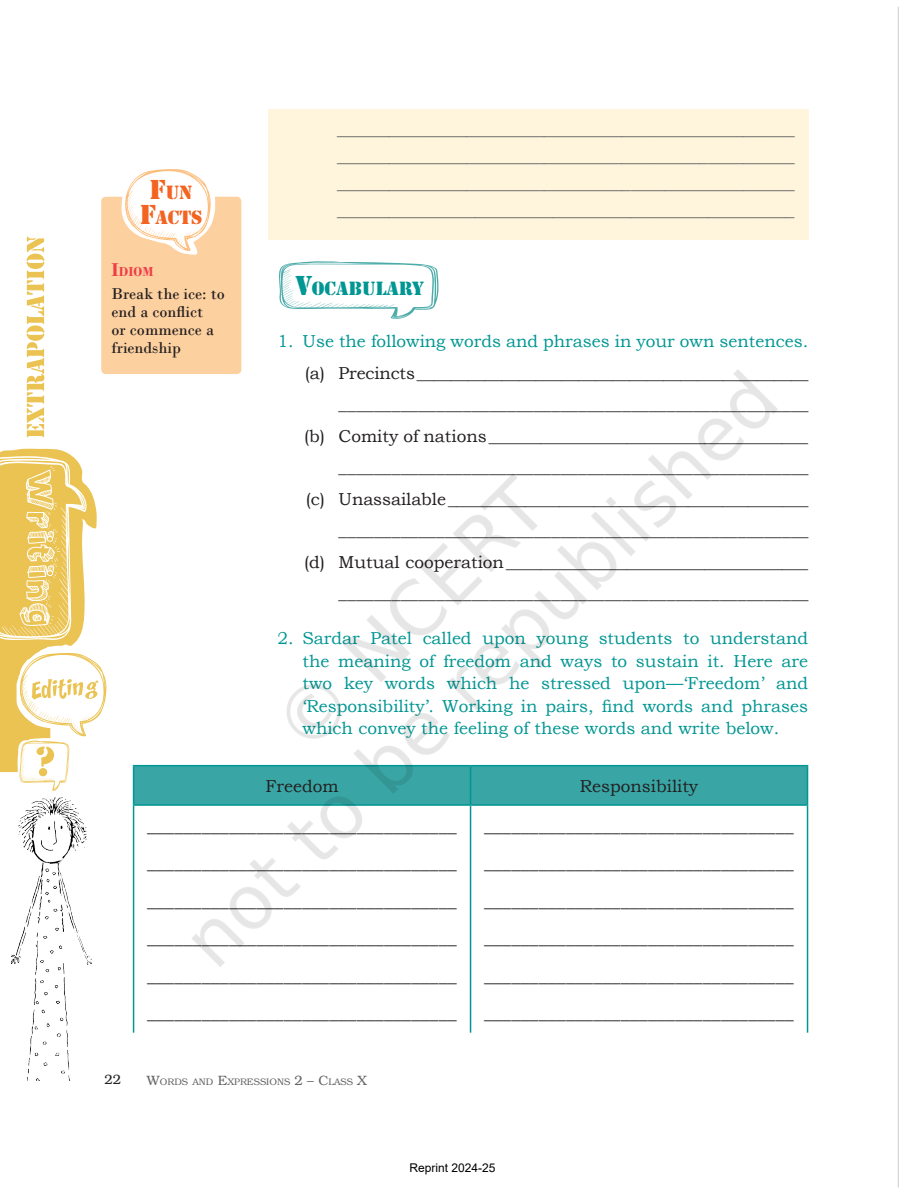
<style>
.page{position:relative;width:907px;height:1193px;background:#fff}
.page>*{position:absolute;margin:0;border:0;box-sizing:border-box;transform-origin:0 0}
.t1{font:18px/37.5px "Minion Pro";color:#231f20;text-align:justify}
.VOCABULARY_HEAD{font:17.85px "Stencil Std";color:#009693}
.FUN_FACTS_HEAD{font:17.85px/25.5px "Stencil Std";color:#f36421;text-align:center}
.RUNNING_TEXT_running{font:17.25px "Bookman Old Style";color:#231f20}
.VOCABULARY_QUESTIONS{font:17.25px/22.5px "Bookman Old Style";color:#009693;text-align:justify}
.QUESTIONS_OPTIONS_a{font:17.25px/27px "Bookman Old Style";color:#57585a;text-align:justify}
.RUNNING_TEXT{font:17.25px "Bookman Old Style";color:#231f20}
.FUN_FACTS_TEXT{font:16.5px/18px "Bodoni";color:#231f20}
.FUN_FACTS_HEAD_copy{font:700 13.65px "Bodoni";color:#ee3d49}
.t2{font:13.5px "Bookman";color:#231f20}
.t3{font:12px "Arial";color:#000}
.t4{font:9.45px "Bookman";color:#636366}
.s1{font-size:25.5px}
.s2{font-size:19.5px}
.s3{font-size:13.5px}
</style>
<div class="page">
<img style="left:0;top:7px;width:899px;height:1181px">
<img style="left:87px;top:293px;width:708px;height:708px">
<p class="FUN_FACTS_HEAD" style="left:140px;top:180px;width:64px"><span class="s1">F</span>UN<br><span class="s1">F</span>ACTS</p>
<p class="FUN_FACTS_HEAD_copy" style="left:111px;top:264px;width:43px"><span class="s2">I</span>diom</p>
<p class="FUN_FACTS_TEXT" style="left:111px;top:284px;width:115px">Break the ice: to end a conflict<br>or commence a friendship</p>
<p class="QUESTIONS_OPTIONS_a" style="left:337px;top:116px;width:459px">_____________________________________________________ _____________________________________________________ _____________________________________________________ _____________________________________________________</p>
<p class="VOCABULARY_HEAD" style="left:295px;top:277px;width:131px"><span class="s1">V</span>OCABULARY</p>
<p class="VOCABULARY_QUESTIONS" style="left:277px;top:330px;width:532px">1. Use the following words and phrases in your own sentences.</p>
<p class="RUNNING_TEXT_running" style="left:305px;top:362px;width:505px">(a) Precincts______________________________________________</p>
<p class="RUNNING_TEXT_running" style="left:338px;top:393px;width:471px">_____________________________________________________</p>
<p class="RUNNING_TEXT_running" style="left:304px;top:425px;width:505px">(b) Comity of nations_____________________________________</p>
<p class="RUNNING_TEXT_running" style="left:338px;top:456px;width:471px">_____________________________________________________</p>
<p class="RUNNING_TEXT_running" style="left:306px;top:488px;width:504px">(c) Unassailable__________________________________________</p>
<p class="RUNNING_TEXT_running" style="left:338px;top:519px;width:471px">_____________________________________________________</p>
<p class="RUNNING_TEXT_running" style="left:304px;top:551px;width:505px">(d) Mutual cooperation___________________________________</p>
<p class="RUNNING_TEXT_running" style="left:338px;top:582px;width:471px">_____________________________________________________</p>
<p class="VOCABULARY_QUESTIONS" style="left:302px;top:627px;width:507px;text-indent:-25px">2. Sardar Patel called upon young students to understand the meaning of freedom and ways to sustain it. Here are two key words which he stressed upon—‘Freedom’ and ‘Responsibility’. Working in pairs, find words and phrases which convey the feeling of these words and write below.</p>
<p class="RUNNING_TEXT" style="left:265px;top:774px;width:75px">Freedom</p>
<p class="RUNNING_TEXT" style="left:580px;top:774px;width:120px">Responsibility</p>
<p class="t1" style="left:147px;top:807px;width:311px">__________________________________ __________________________________ __________________________________</p>
<p class="t1" style="left:147px;top:920px;width:311px">__________________________________</p>
<p class="t1" style="left:147px;top:957px;width:311px">__________________________________</p>
<p class="t1" style="left:147px;top:995px;width:311px">__________________________________</p>
<p class="t1" style="left:484px;top:807px;width:311px">__________________________________ __________________________________ __________________________________</p>
<p class="t1" style="left:484px;top:920px;width:311px">__________________________________</p>
<p class="t1" style="left:484px;top:957px;width:311px">__________________________________</p>
<p class="t1" style="left:484px;top:995px;width:311px">__________________________________</p>
<p class="t2" style="left:105px;top:1072px;width:18px">22</p>
<p class="t4" style="left:147px;top:1076px;width:221px"><span class="s3">W</span>ORDS AND <span class="s3">E</span>XPRESSIONS <span class="s3">2 – C</span>LASS <span class="s3">X</span></p>
<p class="t3" style="left:409px;top:1160px;width:88px">Reprint 2024-25</p>
</div>
